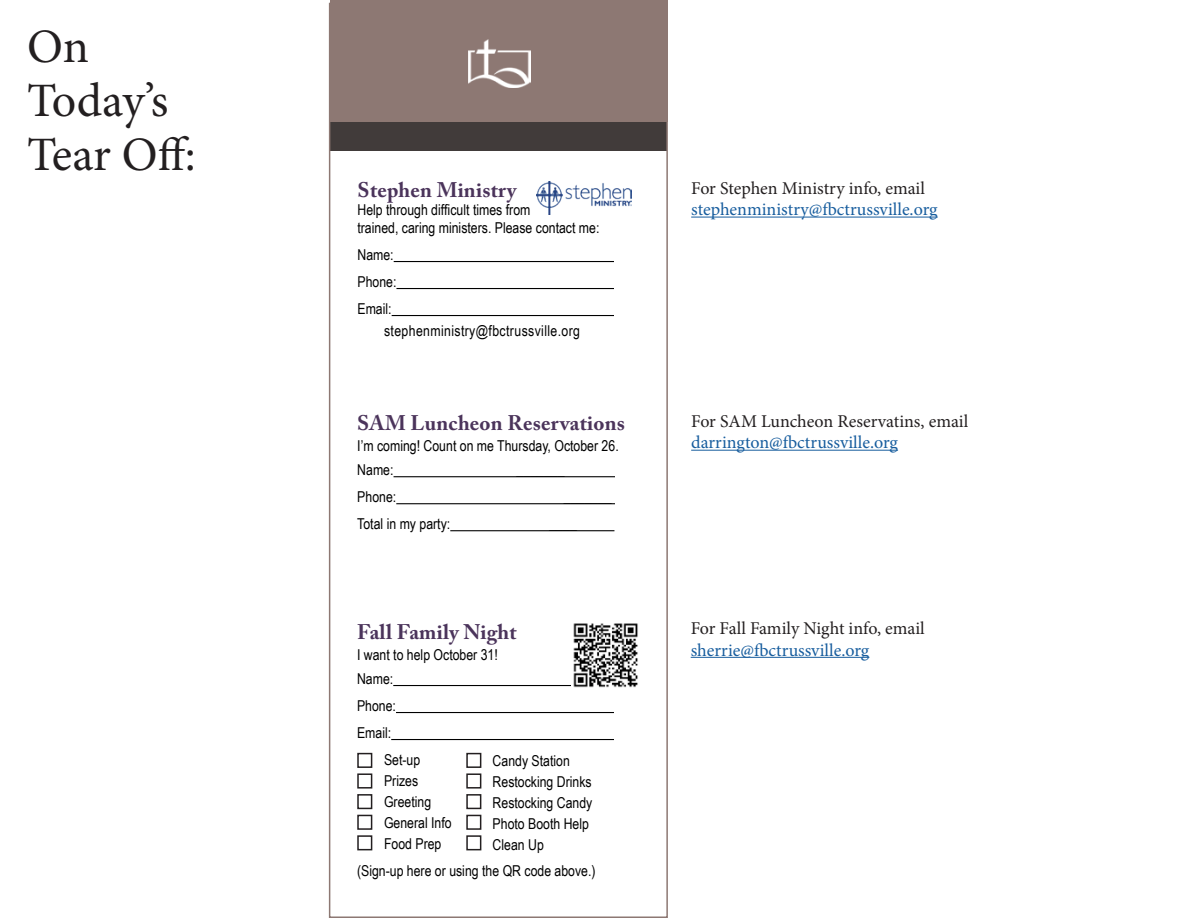
<style>
.page{position:relative;width:1188px;height:918px;background:#fff}
.page>*{position:absolute;margin:0;border:0;box-sizing:border-box;transform-origin:0 0}
.t1{font:48px "Minion Pro";color:#231f20}
.t2{font:700 21px "Adobe Caslon Pro";letter-spacing:.01em;color:#4b345b}
.t3{font:18px "Minion Pro";color:#231f20}
.t4{font:18px "Minion Pro";color:#175d9e}
.t5{font:15px "Arial Narrow";color:#000}
.t6{font:15px "Arial Narrow";letter-spacing:.025em;color:#000}
</style>
<div class="page">
<hr style="left:691px;top:217px;width:247px;height:1px;background:#175d9e">
<hr style="left:691px;top:657px;width:178px;height:1px;background:#175d9e">
<hr style="left:691px;top:450px;width:207px;height:1px;background:#175d9e">
<div style="left:330px;top:0;width:337px;height:151px;background:#413b3a"></div>
<div style="left:330px;top:0;width:338px;height:122px;background:#8d7873"></div>
<img style="left:469px;top:39px;width:61px;height:49px">
<hr style="left:394px;top:261px;width:222px;height:1px;background:#000">
<hr style="left:396px;top:288px;width:226px;height:1px;background:#000">
<hr style="left:392px;top:315px;width:225px;height:1px;background:#000">
<img style="left:536px;top:182px;width:96px;height:33px">
<div style="left:614px;top:235px;width:40px;height:102px;background:#fff"></div>
<div style="left:357px;top:753px;width:15px;height:15px;border:2px solid #231f20"></div>
<div style="left:357px;top:773px;width:15px;height:16px;border:2px solid #231f20"></div>
<div style="left:357px;top:794px;width:15px;height:15px;border:2px solid #231f20"></div>
<div style="left:357px;top:815px;width:15px;height:15px;border:2px solid #231f20"></div>
<div style="left:357px;top:835px;width:15px;height:15px;border:2px solid #231f20"></div>
<hr style="left:393px;top:685px;width:223px;height:1px;background:#000">
<hr style="left:396px;top:712px;width:226px;height:1px;background:#000">
<hr style="left:391px;top:739px;width:226px;height:1px;background:#000">
<div style="left:614px;top:648px;width:40px;height:106px;background:#fff"></div>
<div style="left:466px;top:753px;width:15px;height:15px;border:2px solid #231f20"></div>
<div style="left:466px;top:773px;width:15px;height:16px;border:2px solid #231f20"></div>
<div style="left:466px;top:794px;width:15px;height:15px;border:2px solid #231f20"></div>
<div style="left:466px;top:815px;width:15px;height:15px;border:2px solid #231f20"></div>
<div style="left:466px;top:835px;width:15px;height:15px;border:2px solid #231f20"></div>
<hr style="left:394px;top:476px;width:222px;height:1px;background:#000">
<hr style="left:396px;top:503px;width:226px;height:1px;background:#000">
<hr style="left:450px;top:530px;width:164px;height:1px;background:#000">
<div style="left:615px;top:466px;width:40px;height:83px;background:#fff"></div>
<img style="left:571px;top:623px;width:67px;height:65px">
<div style="left:329px;top:3px;width:339px;height:915px;border:2px solid #8d7873"></div>
<p class="t1" style="left:27px;top:14px;width:64px">On</p>
<p class="t1" style="left:27px;top:68px;width:143px">Today’s</p>
<p class="t1" style="left:27px;top:122px;width:170px">Tear Off:</p>
<p class="t2" style="left:357px;top:177px;width:160px">Stephen Ministry</p>
<p class="t5" style="left:357px;top:199px;width:174px">Help through difficult times from</p>
<p class="t5" style="left:357px;top:217px;width:244px">trained, caring ministers. Please contact me:</p>
<p class="t5" style="left:357px;top:244px;width:38px">Name:</p>
<p class="t5" style="left:357px;top:271px;width:40px">Phone:</p>
<p class="t5" style="left:357px;top:298px;width:36px">Email:</p>
<p class="t6" style="left:384px;top:320px;width:198px">stephenministry@fbctrussville.org</p>
<p class="t2" style="left:357px;top:411px;width:269px">SAM Luncheon Reservations</p>
<p class="t5" style="left:357px;top:435px;width:263px">I’m coming! Count on me Thursday, October 26.</p>
<p class="t5" style="left:357px;top:459px;width:38px">Name:</p>
<p class="t5" style="left:517px;top:459px;width:49px">_______</p>
<p class="t5" style="left:357px;top:486px;width:40px">Phone:</p>
<p class="t5" style="left:564px;top:486px;width:49px">_______</p>
<p class="t5" style="left:357px;top:513px;width:94px">Total in my party:</p>
<p class="t5" style="left:549px;top:513px;width:29px">____</p>
<p class="t2" style="left:357px;top:619px;width:161px">Fall Family Night</p>
<p class="t5" style="left:357px;top:644px;width:142px">I want to help October 31!</p>
<p class="t5" style="left:357px;top:668px;width:38px">Name:</p>
<p class="t5" style="left:357px;top:695px;width:40px">Phone:</p>
<p class="t5" style="left:384px;top:749px;width:38px">Set-up</p>
<p class="t5" style="left:384px;top:770px;width:36px">Prizes</p>
<p class="t5" style="left:384px;top:791px;width:49px">Greeting</p>
<p class="t5" style="left:384px;top:812px;width:69px">General Info</p>
<p class="t5" style="left:384px;top:833px;width:59px">Food Prep</p>
<p class="t5" style="left:357px;top:860px;width:240px">(Sign-up here or using the QR code above.)</p>
<p class="t5" style="left:493px;top:749px;width:79px">Candy Station</p>
<p class="t5" style="left:493px;top:770px;width:101px">Restocking Drinks</p>
<p class="t5" style="left:493px;top:791px;width:101px">Restocking Candy</p>
<p class="t5" style="left:493px;top:812px;width:98px">Photo Booth Help</p>
<p class="t5" style="left:493px;top:833px;width:53px">Clean Up</p>
<p class="t3" style="left:691px;top:176px;width:235px">For Stephen Ministry info, email</p>
<p class="t4" style="left:691px;top:197px;width:248px">stephenministry@fbctrussville.org</p>
<p class="t3" style="left:691px;top:409px;width:279px">For SAM Luncheon Reservatins, email</p>
<p class="t4" style="left:691px;top:431px;width:208px">darrington@fbctrussville.org</p>
<p class="t3" style="left:691px;top:616px;width:236px">For Fall Family Night info, email</p>
<p class="t4" style="left:691px;top:638px;width:180px">sherrie@fbctrussville.org</p>
</div>
